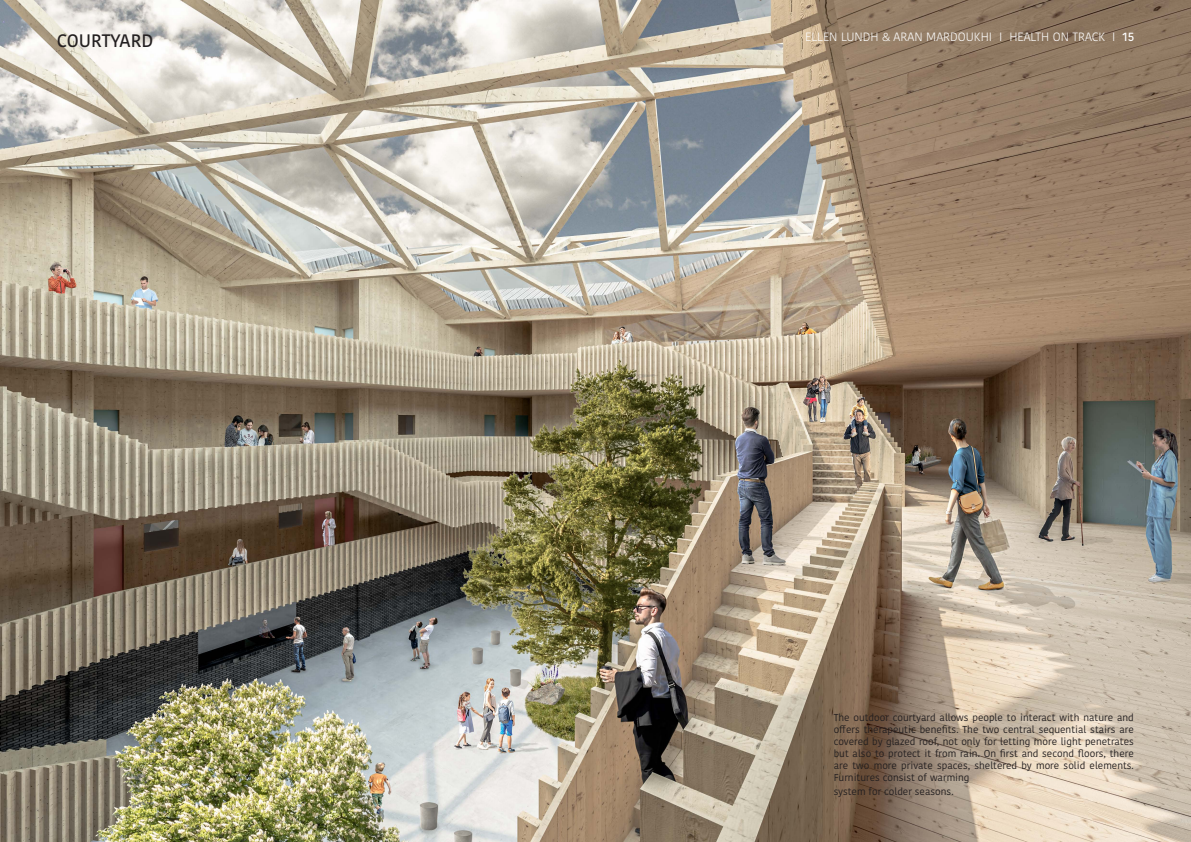
<style>
.page{position:relative;width:1191px;height:842px;background:#fff}
.page>*{position:absolute;margin:0;border:0;box-sizing:border-box;transform-origin:0 0}
.t1{font:500 18px "Kohinoor Bangla";letter-spacing:-.005em;color:#231f20}
.t2{font:300 12px "Kohinoor Bangla";color:#fff}
.t3{font:10px/12px "Kohinoor Bangla";color:#231f20;text-align:justify}
.s1{font-weight:500}
</style>
<div class="page">
<img style="left:0;top:0;width:1191px;height:842px">
<p class="t1" style="left:57px;top:27px;width:98px">COURTYARD</p>
<p class="t2" style="left:805px;top:28px;width:331px">ELLEN LUNDH &amp; ARAN MARDOUKHI I HEALTH ON TRACK I <span class="s1">15</span></p>
<p class="t3" style="left:833px;top:711px;width:302px">The outdoor courtyard allows people to interact with nature and offers therapeutic benefits. The two central sequential stairs are covered by glazed roof, not only for letting more light penetrates but also to protect it from rain. On first and second floors, there are two more private spaces, sheltered by more solid elements.<br>Furnitures consist of warming</p>
<p class="t3" style="left:833px;top:786px;width:121px">system for colder seasons.</p>
</div>
